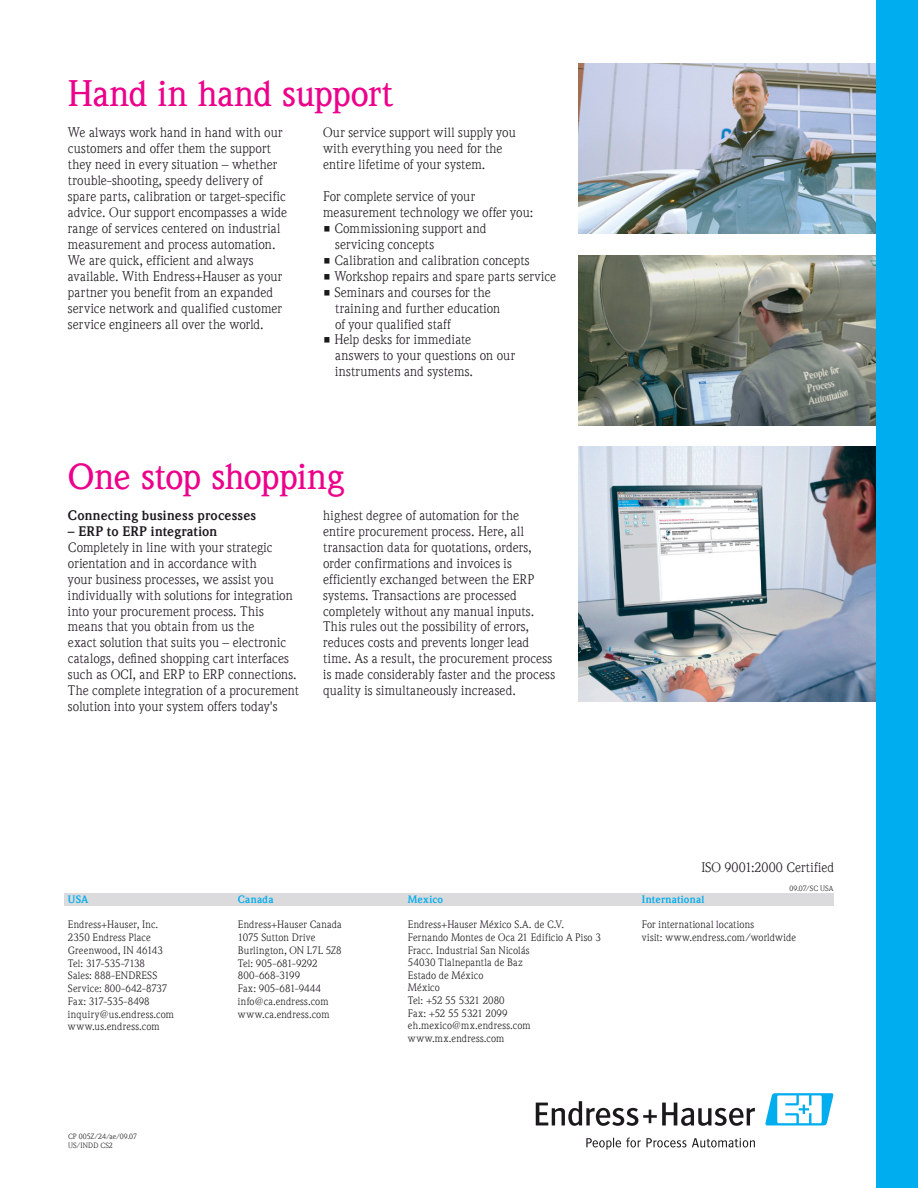
<style>
.page{position:relative;width:918px;height:1188px;background:#fff}
.page>*{position:absolute;margin:0;border:0;box-sizing:border-box;transform-origin:0 0}
.t1{font:500 36px "E+H Weidemann Com";letter-spacing:-.02em;color:#ec008b}
.t2{font:13.5px/15.9px "E+H Weidemann Com";letter-spacing:.01em;color:#1c191c}
.t3{font:700 13.5px "E+H Weidemann Com";letter-spacing:.01em;color:#1c191c}
.t4{font:10.5px/12.8px "E+H Weidemann Com";letter-spacing:.015em;color:#1c191c}
.t5{font:700 10.5px "E+H Weidemann Com";letter-spacing:.02em;color:#00adee}
.t6{font:7.5px/9px "E+H Weidemann Com";letter-spacing:.005em;color:#1c191c}
</style>
<div class="page">
<svg style="left:536px;top:1101px;width:219px;height:25px"></svg>
<svg style="left:692px;top:1138px;width:63px;height:9px"></svg>
<svg style="left:586px;top:1138px;width:100px;height:12px"></svg>
<svg style="left:765px;top:1093px;width:68px;height:32px"></svg>
<img style="left:578px;top:255px;width:298px;height:170px">
<img style="left:578px;top:64px;width:298px;height:170px">
<img style="left:578px;top:446px;width:298px;height:256px">
<div style="left:876px;top:0;width:42px;height:1188px;background:#00adee"></div>
<div style="left:64px;top:893px;width:769px;height:13px;background:#dbdbdd"></div>
<h1 class="t1" style="left:68px;top:73px;width:326px">Hand in hand support</h1>
<p class="t2" style="left:68px;top:125px;width:221px">We always work hand in hand with our customers and offer them the support they need in every situation – whether trouble-shooting, speedy delivery of spare parts, calibration or target-specific advice. Our support encompasses a wide range of services centered on industrial measurement and process automation.<br>We are quick, efficient and always available. With Endress+Hauser as your partner you benefit from an expanded service network and qualified customer service engineers all over the world.</p>
<p class="t2" style="left:323px;top:125px;width:194px">Our service support will supply you with everything you need for the entire lifetime of your system.</p>
<p class="t2" style="left:323px;top:189px;width:212px">For complete service of your measurement technology we offer you:</p>
<p class="t2" style="left:335px;top:221px;width:153px;text-indent:-12px">• Commissioning support and servicing concepts</p>
<p class="t2" style="left:323px;top:252px;width:208px">• Calibration and calibration concepts</p>
<p class="t2" style="left:323px;top:268px;width:235px">• Workshop repairs and spare parts service</p>
<p class="t2" style="left:335px;top:284px;width:167px;text-indent:-12px">• Seminars and courses for the training and further education of your qualified staff</p>
<p class="t2" style="left:335px;top:332px;width:182px;text-indent:-12px">• Help desks for immediate answers to your questions on our instruments and systems.</p>
<h1 class="t1" style="left:68px;top:455px;width:277px">One stop shopping</h1>
<p class="t3" style="left:68px;top:507px;width:190px">Connecting business processes</p>
<p class="t3" style="left:68px;top:523px;width:151px">– ERP to ERP integration</p>
<p class="t2" style="left:68px;top:539px;width:232px">Completely in line with your strategic orientation and in accordance with<br>your business processes, we assist you individually with solutions for integration into your procurement process. This means that you obtain from us the<br>exact solution that suits you – electronic catalogs, defined shopping cart interfaces such as OCI, and ERP to ERP connections.<br>The complete integration of a procurement solution into your system offers today's</p>
<p class="t2" style="left:323px;top:508px;width:233px">highest degree of automation for the<br>entire procurement process. Here, all transaction data for quotations, orders, order confirmations and invoices is efficiently exchanged between the ERP systems. Transactions are processed completely without any manual inputs.<br>This rules out the possibility of errors, reduces costs and prevents longer lead time. As a result, the procurement process is made considerably faster and the process quality is simultaneously increased.</p>
<p class="t5" style="left:68px;top:893px;width:22px">USA</p>
<p class="t4" style="left:68px;top:919px;width:108px">Endress+Hauser, Inc.<br>2350 Endress Place<br>Greenwood, IN 46143<br>Tel: 317-535-7138<br>Sales: 888-ENDRESS<br>Service: 800-642-8737<br>Fax: 317-535-8498 inquiry@us.endress.com www.us.endress.com</p>
<p class="t6" style="left:68px;top:1132px;width:71px">CP 005Z/24/ae/09.07<br>US/INDD CS2</p>
<p class="t5" style="left:238px;top:893px;width:37px">Canada</p>
<p class="t4" style="left:238px;top:919px;width:105px">Endress+Hauser Canada<br>1075 Sutton Drive<br>Burlington, ON L7L 5Z8<br>Tel: 905-681-9292<br>800-668-3199<br>Fax: 905-681-9444 info@ca.endress.com www.ca.endress.com</p>
<p class="t5" style="left:408px;top:893px;width:37px">Mexico</p>
<p class="t4" style="left:408px;top:919px;width:194px">Endress+Hauser México S.A. de C.V.<br>Fernando Montes de Oca 21 Edificio A Piso 3<br>Fracc. Industrial San Nicolás<br>54030 Tlalnepantla de Baz<br>Estado de México<br>México<br>Tel: +52 55 5321 2080<br>Fax: +52 55 5321 2099 eh.mexico@mx.endress.com www.mx.endress.com</p>
<p class="t2" style="left:701px;top:859px;width:135px">ISO 9001:2000 Certified</p>
<p class="t6" style="left:790px;top:884px;width:45px">09.07/SC USA</p>
<p class="t5" style="left:642px;top:893px;width:64px">International</p>
<p class="t4" style="left:642px;top:919px;width:156px">For international locations<br>visit: www.endress.com/worldwide</p>
</div>
